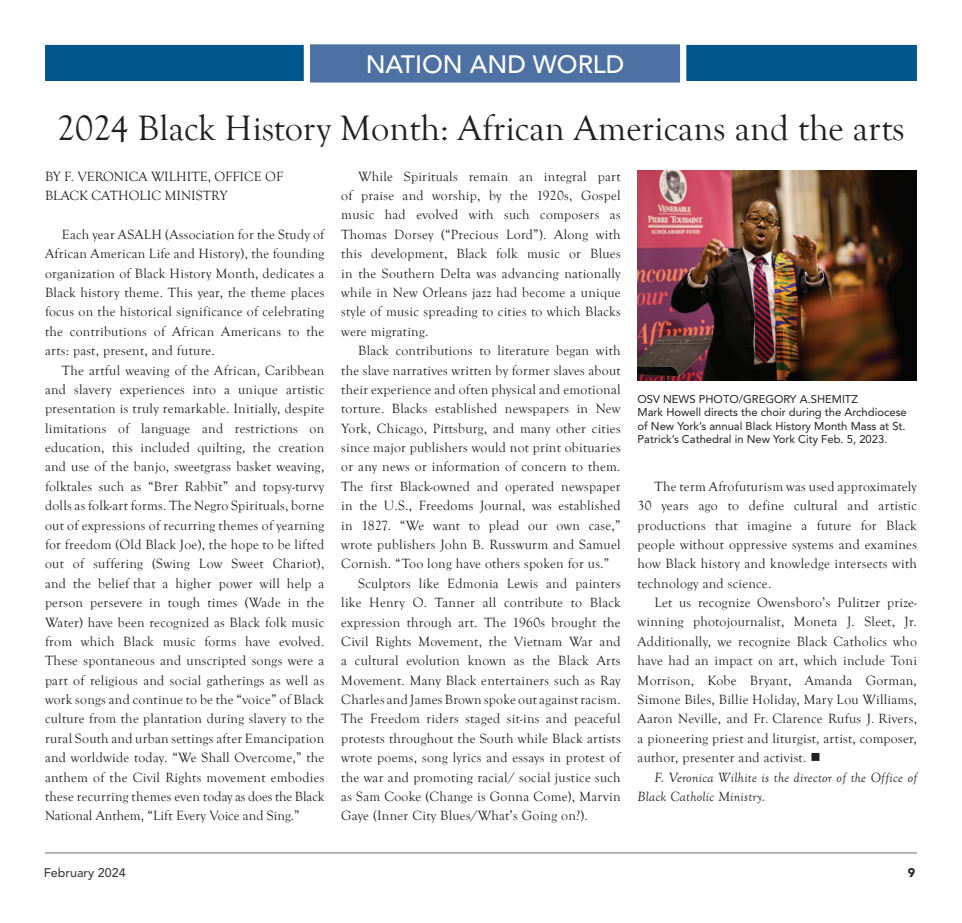
<style>
.page{position:relative;width:962px;height:923px;background:#fff}
.page>*{position:absolute;margin:0;border:0;box-sizing:border-box;transform-origin:0 0}
.t1{font:36.25px "Goudy Old Style T";color:#231f20}
.t2{font:500 25px "Avenir LT Std";color:#fff}
.t3{font:13.75px/19.4px "Goudy Old Style T";letter-spacing:.02em;color:#231f20;text-align:justify}
.t4{font:italic 13.75px/19.4px "Goudy Old Style T";letter-spacing:.02em;color:#231f20}
.t5{font:13.75px/19.4px "Goudy Old Style T";color:#231f20}
.t6{font:500 12.5px "Avenir LT Std";color:#3e3e3f}
.t7{font:900 12.5px "Avenir LT Std";color:#231f20}
.t8{font:11.25px/13.5px "Avenir LT Std";color:#231f20}
</style>
<div class="page">
<hr style="left:45px;top:852px;width:872px;height:1px;background:#939598">
<div style="left:45px;top:44px;width:872px;height:37px;background:#01568e"></div>
<svg style="left:301px;top:44px;width:388px;height:39px;background:#5578a6"></svg>
<img style="left:638px;top:171px;width:279px;height:209px">
<h2 class="t2" style="left:435px;top:49px;width:93px">WORLD</h2>
<h2 class="t2" style="left:366px;top:54px;width:260px">NATION AN WORLD</h2>
<h1 class="t1" style="left:57px;top:109px;width:849px">2024 Black History Month: African Americans and the arts</h1>
<p class="t5" style="left:45px;top:166px;width:240px">BY F. VERONICA WILHITE, OFFICE OF<br>BLACK CATHOLIC MINISTRY</p>
<p class="t3" style="left:45px;top:225px;width:281px;text-indent:17px">Each year ASALH (Association for the Study of African American Life and History), the founding organization of Black History Month, dedicates a Black history theme. This year, the theme places focus on the historical significance of celebrating the contributions of African Americans to the arts: past, present, and future.</p>
<p class="t3" style="left:45px;top:360px;width:281px;text-indent:17px">The artful weaving of the African, Caribbean and slavery experiences into a unique artistic presentation is truly remarkable. Initially, despite limitations of language and restrictions on education, this included quilting, the creation and use of the banjo, sweetgrass basket weaving, folktales such as “Brer Rabbit” and topsy-turvy dolls as folk-art forms. The Negro Spirituals, borne out of expressions of recurring themes of yearning for freedom (Old Black Joe), the hope to be lifted out of suffering (Swing Low Sweet Chariot), and the belief that a higher power will help a person persevere in tough times (Wade in the Water) have been recognized as Black folk music from which Black music forms have evolved.<br>These spontaneous and unscripted songs were a part of religious and social gatherings as well as work songs and continue to be the “voice” of Black culture from the plantation during slavery to the rural South and urban settings after Emancipation and worldwide today. “We Shall Overcome,” the anthem of the Civil Rights movement embodies these recurring themes even today as does the Black National Anthem, “Lift Every Voice and Sing.”</p>
<p class="t3" style="left:341px;top:166px;width:281px;text-indent:17px">While Spirituals remain an integral part of praise and worship, by the 1920s, Gospel music had evolved with such composers as Thomas Dorsey (“Precious Lord”). Along with this development, Black folk music or Blues in the Southern Delta was advancing nationally while in New Orleans jazz had become a unique style of music spreading to cities to which Blacks were migrating.</p>
<p class="t3" style="left:358px;top:341px;width:264px">Black contributions to literature began with</p>
<p class="t3" style="left:341px;top:360px;width:281px">the slave narratives written by former slaves about</p>
<p class="t3" style="left:341px;top:380px;width:281px">their experience and often physical and emotional</p>
<p class="t3" style="left:341px;top:399px;width:281px">torture. Blacks established newspapers in New</p>
<p class="t3" style="left:341px;top:418px;width:281px">York, Chicago, Pittsburg, and many other cities</p>
<p class="t3" style="left:341px;top:438px;width:281px">since major publishers would not print obituaries</p>
<p class="t3" style="left:341px;top:457px;width:281px">or any news or information of concern to them.</p>
<p class="t3" style="left:341px;top:476px;width:281px">The first Black-owned and operated newspaper</p>
<p class="t3" style="left:341px;top:496px;width:281px">in the U.S., Freedoms Journal, was established</p>
<p class="t3" style="left:341px;top:515px;width:281px">in 1827. “We want to plead our own case,”</p>
<p class="t3" style="left:341px;top:535px;width:281px">wrote publishers John B. Russwurm and Samuel</p>
<p class="t3" style="left:341px;top:554px;width:270px">Cornish. “Too long have others spoken for us.”</p>
<p class="t3" style="left:358px;top:573px;width:264px">Sculptors like Edmonia Lewis and painters</p>
<p class="t3" style="left:341px;top:593px;width:281px">like Henry O. Tanner all contribute to Black</p>
<p class="t3" style="left:341px;top:612px;width:281px">expression through art. The 1960s brought the</p>
<p class="t3" style="left:341px;top:631px;width:281px">Civil Rights Movement, the Vietnam War and</p>
<p class="t3" style="left:341px;top:651px;width:281px">a cultural evolution known as the Black Arts</p>
<p class="t3" style="left:341px;top:670px;width:281px">Movement. Many Black entertainers such as Ray</p>
<p class="t3" style="left:341px;top:690px;width:281px">Charles and James Brown spoke out against racism.</p>
<p class="t3" style="left:341px;top:709px;width:281px">The Freedom riders staged sit-ins and peaceful</p>
<p class="t3" style="left:341px;top:728px;width:281px">protests throughout the South while Black artists</p>
<p class="t3" style="left:341px;top:748px;width:281px">wrote poems, song lyrics and essays in protest of</p>
<p class="t3" style="left:341px;top:767px;width:281px">the war and promoting racial/ social justice such</p>
<p class="t3" style="left:341px;top:786px;width:281px">as Sam Cooke (Change is Gonna Come), Marvin</p>
<p class="t3" style="left:341px;top:806px;width:248px">Gaye (Inner City Blues/What’s Going on?).</p>
<p class="t8" style="left:638px;top:392px;width:271px">OSV NEWS PHOTO/GREGORY A.SHEMITZ<br>Mark Howell directs the choir during the Archdiocese of New York’s annual Black History Month Mass at St.<br>Patrick’s Cathedral in New York City Feb. 5, 2023.</p>
<p class="t3" style="left:638px;top:476px;width:281px;text-indent:17px">The term Afrofuturism was used approximately 30 years ago to define cultural and artistic productions that imagine a future for Black people without oppressive systems and examines how Black history and knowledge intersects with technology and science.</p>
<p class="t3" style="left:638px;top:593px;width:281px;text-indent:17px">Let us recognize Owensboro’s Pulitzer prize&shy;winning photojournalist, Moneta J. Sleet, Jr.<br>Additionally, we recognize Black Catholics who have had an impact on art, which include Toni Morrison, Kobe Bryant, Amanda Gorman, Simone Biles, Billie Holiday, Mary Lou Williams, Aaron Neville, and Fr. Clarence Rufus J. Rivers, a pioneering priest and liturgist, artist, composer, author, presenter and activist. ■</p>
<p class="t4" style="left:638px;top:768px;width:281px;text-indent:17px">F. Veronica Wilhite is the director of the Office of<br>Black Catholic Ministry.</p>
<p class="t6" style="left:44px;top:867px;width:83px">February 2024</p>
<p class="t7" style="left:908px;top:867px;width:9px">9</p>
</div>
